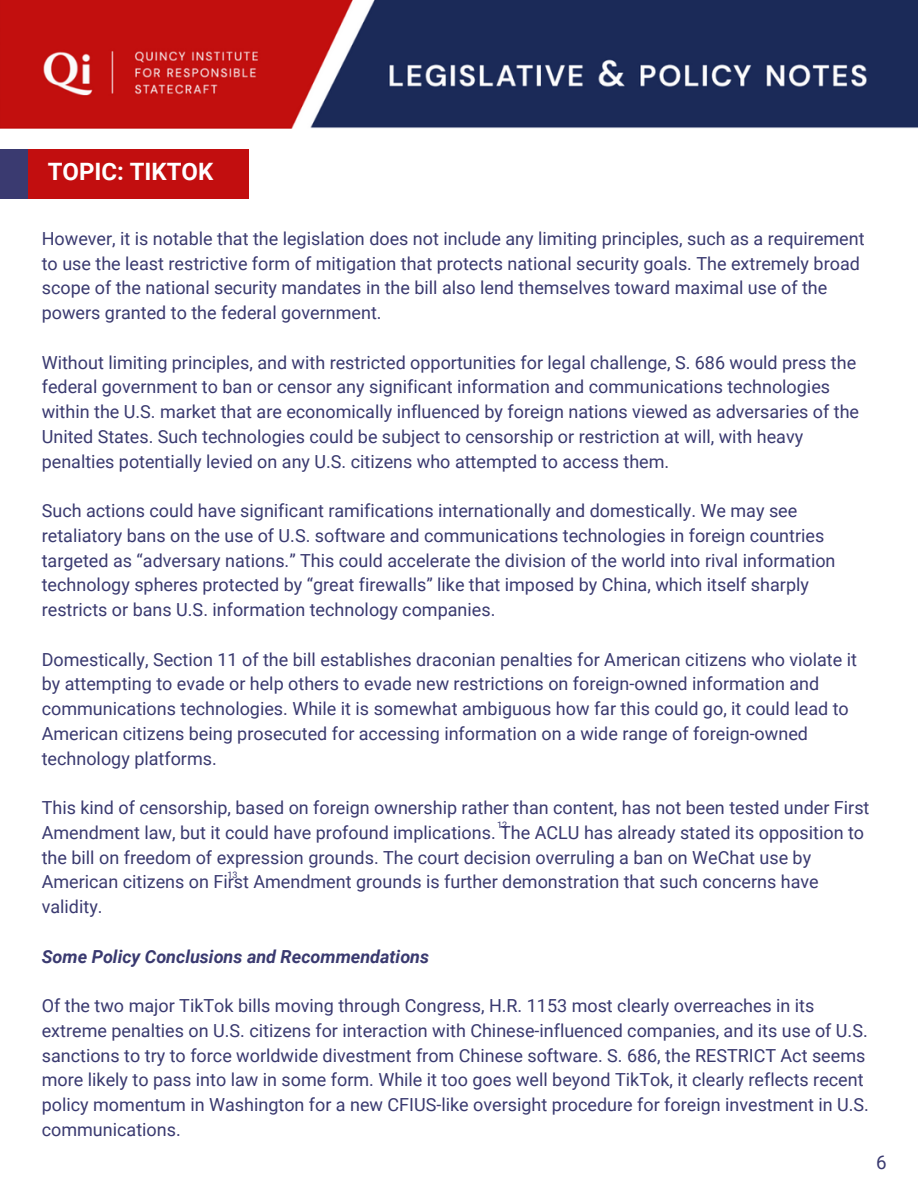
<style>
.page{position:relative;width:918px;height:1188px;background:#fff}
.page>*{position:absolute;margin:0;border:0;box-sizing:border-box;transform-origin:0 0}
.t1{font:700 24px "Roboto";color:#fff}
.t2{font:18.75px "Roboto";color:#3a3a70}
.t3{font:18px/24.8px "Roboto";color:#3a3a70}
.t4{font:italic 700 18px "Roboto";color:#3a3a70}
.t5{font:9px "Roboto";color:#3a3a70}
</style>
<div class="page">
<img style="left:0;top:0;width:918px;height:128px">
<div style="left:0;top:149px;width:56px;height:49px;background:#3a3a70"></div>
<div style="left:28px;top:149px;width:221px;height:49px;background:#c20e0f"></div>
<p class="t1" style="left:48px;top:158px;width:167px">TOPIC: TIKTOK</p>
<p class="t3" style="left:42px;top:226px;width:824px">However, it is notable that the legislation does not include any limiting principles, such as a requirement to use the least restrictive form of mitigation that protects national security goals. The extremely broad scope of the national security mandates in the bill also lend themselves toward maximal use of the powers granted to the federal government.</p>
<p class="t3" style="left:42px;top:350px;width:819px">Without limiting principles, and with restricted opportunities for legal challenge, S. 686 would press the federal government to ban or censor any significant information and communications technologies within the U.S. market that are economically influenced by foreign nations viewed as adversaries of the United States. Such technologies could be subject to censorship or restriction at will, with heavy penalties potentially levied on any U.S. citizens who attempted to access them.</p>
<p class="t3" style="left:42px;top:499px;width:795px">Such actions could have significant ramifications internationally and domestically. We may see retaliatory bans on the use of U.S. software and communications technologies in foreign countries targeted as “adversary nations.” This could accelerate the division of the world into rival information technology spheres protected by “great firewalls” like that imposed by China, which itself sharply restricts or bans U.S. information technology companies.</p>
<p class="t3" style="left:42px;top:647px;width:817px">Domestically, Section 11 of the bill establishes draconian penalties for American citizens who violate it by attempting to evade or help others to evade new restrictions on foreign-owned information and communications technologies. While it is somewhat ambiguous how far this could go, it could lead to American citizens being prosecuted for accessing information on a wide range of foreign-owned technology platforms.</p>
<p class="t3" style="left:42px;top:796px;width:829px">This kind of censorship, based on foreign ownership rather than content, has not been tested under First Amendment law, but it could have profound implications. The ACLU has already stated its opposition to the bill on freedom of expression grounds. The court decision overruling a ban on WeChat use by American citizens on First Amendment grounds is further demonstration that such concerns have validity.</p>
<p class="t4" style="left:42px;top:946px;width:389px">Some Policy Conclusions and Recommendations</p>
<p class="t3" style="left:42px;top:994px;width:829px">Of the two major TikTok bills moving through Congress, H.R. 1153 most clearly overreaches in its extreme penalties on U.S. citizens for interaction with Chinese-influenced companies, and its use of U.S. sanctions to try to force worldwide divestment from Chinese software. S. 686, the RESTRICT Act seems more likely to pass into law in some form. While it too goes well beyond TikTok, it clearly reflects recent policy momentum in Washington for a new CFIUS-like oversight procedure for foreign investment in U.S. communications.</p>
<p class="t5" style="left:497px;top:820px;width:12px">12</p>
<p class="t5" style="left:228px;top:870px;width:12px">13</p>
<p class="t2" style="left:876px;top:1152px;width:12px">6</p>
</div>
